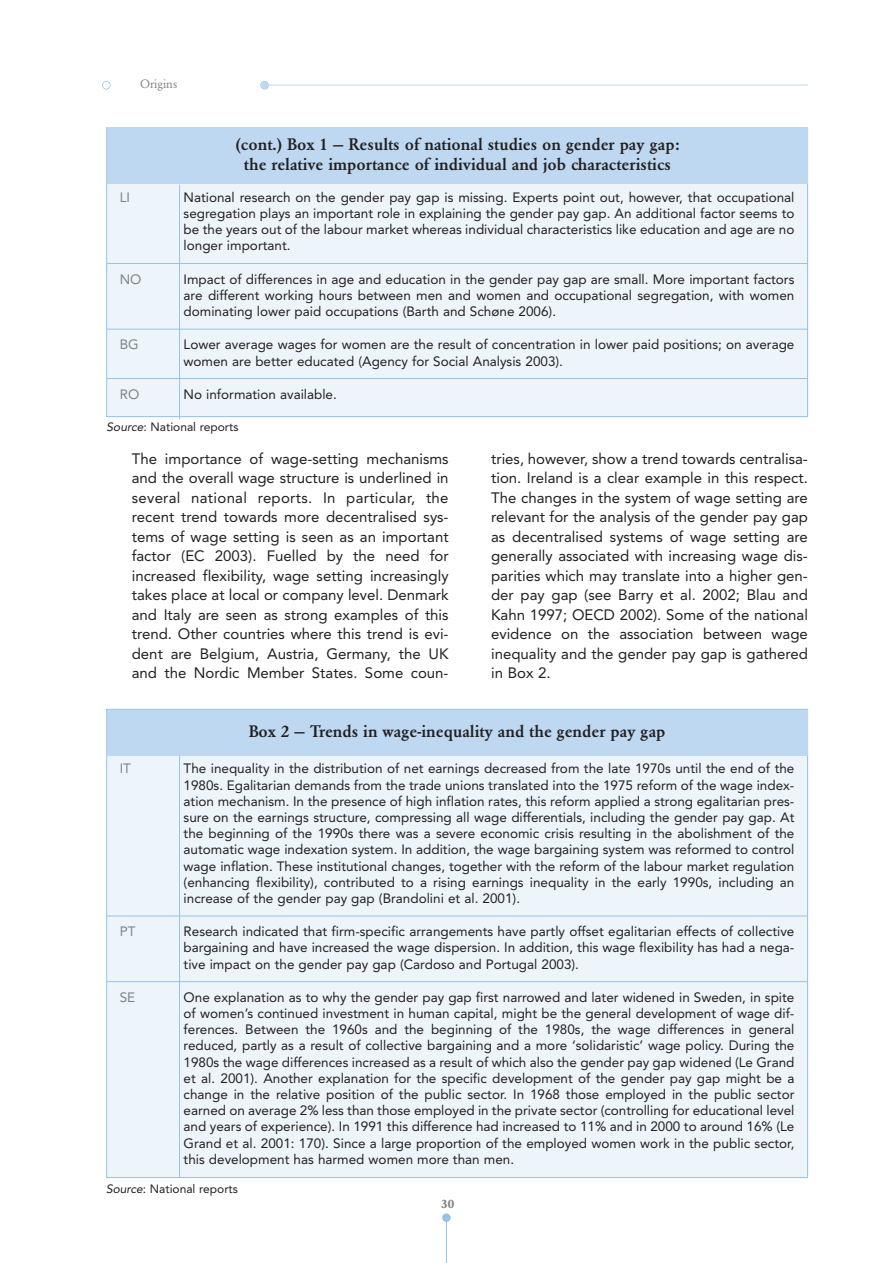
<style>
.page{position:relative;width:893px;height:1263px;background:#fff}
.page>*{position:absolute;margin:0;border:0;box-sizing:border-box;transform-origin:0 0}
.t1{font:500 16.5px/19.8px "Garamond BE";color:#231f20;text-align:center}
.t2{font:15px/19.5px "Avenir";color:#231f20;text-align:justify}
.t3{font:13.5px/16.2px "Avenir";color:#231f20;text-align:justify}
.t4{font:13.5px "Avenir";color:#808285}
.t5{font:12px "Avenir";color:#231f20}
.t6{font:12px "Garamond BE";color:#808285}
.t7{font:700 12px "Garamond BE";color:#808285}
.s1{font-style:italic}
</style>
<div class="page">
<hr style="left:446px;top:1220px;width:1px;height:43px;background:#96c2e8">
<div style="left:442px;top:1213px;width:9px;height:9px;background:#96c2e8;border-radius:50%"></div>
<div style="left:102px;top:81px;width:9px;height:8px;border:2px solid #96c2e8;border-radius:50%"></div>
<div style="left:261px;top:82px;width:7px;height:7px;background:#bdd8f0;border-radius:50%"></div>
<div style="left:260px;top:81px;width:9px;height:8px;border:2px solid #96c2e8;border-radius:50%"></div>
<hr style="left:264px;top:85px;width:544px;height:1px;background:#bdd8f0">
<div style="left:107px;top:128px;width:700px;height:288px;background:#edf4fa"></div>
<hr style="left:107px;top:263px;width:700px;height:1px;background:#96c2e8">
<hr style="left:107px;top:329px;width:700px;height:1px;background:#96c2e8">
<hr style="left:107px;top:378px;width:700px;height:1px;background:#96c2e8">
<hr style="left:179px;top:185px;width:1px;height:234px;background:#96c2e8">
<div style="left:107px;top:128px;width:701px;height:56px;background:#bdd8f0"></div>
<div style="left:107px;top:710px;width:700px;height:467px;background:#edf4fa"></div>
<hr style="left:107px;top:916px;width:700px;height:1px;background:#96c2e8">
<hr style="left:107px;top:981px;width:700px;height:1px;background:#96c2e8">
<hr style="left:179px;top:755px;width:1px;height:423px;background:#96c2e8">
<div style="left:107px;top:710px;width:700px;height:46px;background:#bdd8f0"></div>
<p class="t6" style="left:140px;top:80px;width:38px">Origins</p>
<p class="t1" style="left:235px;top:136px;width:446px">(cont.) Box 1 — Results of national studies on gender pay gap: the relative importance of individual and job characteristics</p>
<p class="t4" style="left:120px;top:192px;width:12px">LI</p>
<p class="t3" style="left:184px;top:190px;width:612px">National research on the gender pay gap is missing. Experts point out, however, that occupational segregation plays an important role in explaining the gender pay gap. An additional factor seems to be the years out of the labour market whereas individual characteristics like education and age are no longer important.</p>
<p class="t4" style="left:120px;top:273px;width:23px">NO</p>
<p class="t3" style="left:184px;top:272px;width:612px">Impact of differences in age and education in the gender pay gap are small. More important factors are different working hours between men and women and occupational segregation, with women dominating lower paid occupations (Barth and Schøne 2006).</p>
<p class="t4" style="left:120px;top:339px;width:21px">BG</p>
<p class="t3" style="left:184px;top:338px;width:612px">Lower average wages for women are the result of concentration in lower paid positions; on average women are better educated (Agency for Social Analysis 2003).</p>
<p class="t4" style="left:120px;top:388px;width:21px">RO</p>
<p class="t3" style="left:184px;top:387px;width:155px">No information available.</p>
<p class="t5" style="left:107px;top:422px;width:133px"><span class="s1">Source</span>: National reports</p>
<p class="t2" style="left:132px;top:450px;width:318px">The importance of wage-setting mechanisms and the overall wage structure is underlined in several national reports. In particular, the recent trend towards more decentralised sys&shy;tems of wage setting is seen as an important factor (EC 2003). Fuelled by the need for increased flexibility, wage setting increasingly takes place at local or company level. Denmark and Italy are seen as strong examples of this trend. Other countries where this trend is evi&shy;dent are Belgium, Austria, Germany, the UK and the Nordic Member States. Some coun-</p>
<p class="t2" style="left:491px;top:450px;width:318px">tries, however, show a trend towards centralisa&shy;tion. Ireland is a clear example in this respect.<br>The changes in the system of wage setting are relevant for the analysis of the gender pay gap as decentralised systems of wage setting are generally associated with increasing wage dis&shy;parities which may translate into a higher gen&shy;der pay gap (see Barry et al. 2002; Blau and Kahn 1997; OECD 2002). Some of the national evidence on the association between wage inequality and the gender pay gap is gathered in Box 2.</p>
<p class="t1" style="left:249px;top:723px;width:418px">Box 2 — Trends in wage-inequality and the gender pay gap</p>
<p class="t4" style="left:120px;top:763px;width:13px">IT</p>
<p class="t3" style="left:184px;top:762px;width:612px">The inequality in the distribution of net earnings decreased from the late 1970s until the end of the 1980s. Egalitarian demands from the trade unions translated into the 1975 reform of the wage index&shy;ation mechanism. In the presence of high inflation rates, this reform applied a strong egalitarian pres&shy;sure on the earnings structure, compressing all wage differentials, including the gender pay gap. At the beginning of the 1990s there was a severe economic crisis resulting in the abolishment of the automatic wage indexation system. In addition, the wage bargaining system was reformed to control wage inflation. These institutional changes, together with the reform of the labour market regulation (enhancing flexibility), contributed to a rising earnings inequality in the early 1990s, including an increase of the gender pay gap (Brandolini et al. 2001).</p>
<p class="t4" style="left:120px;top:926px;width:17px">PT</p>
<p class="t3" style="left:184px;top:924px;width:612px">Research indicated that firm-specific arrangements have partly offset egalitarian effects of collective bargaining and have increased the wage dispersion. In addition, this wage flexibility has had a nega&shy;tive impact on the gender pay gap (Cardoso and Portugal 2003).</p>
<p class="t4" style="left:120px;top:991px;width:17px">SE</p>
<p class="t3" style="left:184px;top:990px;width:612px">One explanation as to why the gender pay gap first narrowed and later widened in Sweden, in spite of women’s continued investment in human capital, might be the general development of wage dif&shy;ferences. Between the 1960s and the beginning of the 1980s, the wage differences in general reduced, partly as a result of collective bargaining and a more ‘solidaristic’ wage policy. During the 1980s the wage differences increased as a result of which also the gender pay gap widened (Le Grand et al. 2001). Another explanation for the specific development of the gender pay gap might be a change in the relative position of the public sector. In 1968 those employed in the public sector earned on average 2% less than those employed in the private sector (controlling for educational level and years of experience). In 1991 this difference had increased to 11% and in 2000 to around 16% (Le Grand et al. 2001: 170). Since a large proportion of the employed women work in the public sector, this development has harmed women more than men.</p>
<p class="t5" style="left:106px;top:1184px;width:133px"><span class="s1">Source</span>: National reports</p>
<p class="t7" style="left:441px;top:1199px;width:15px">30</p>
</div>
